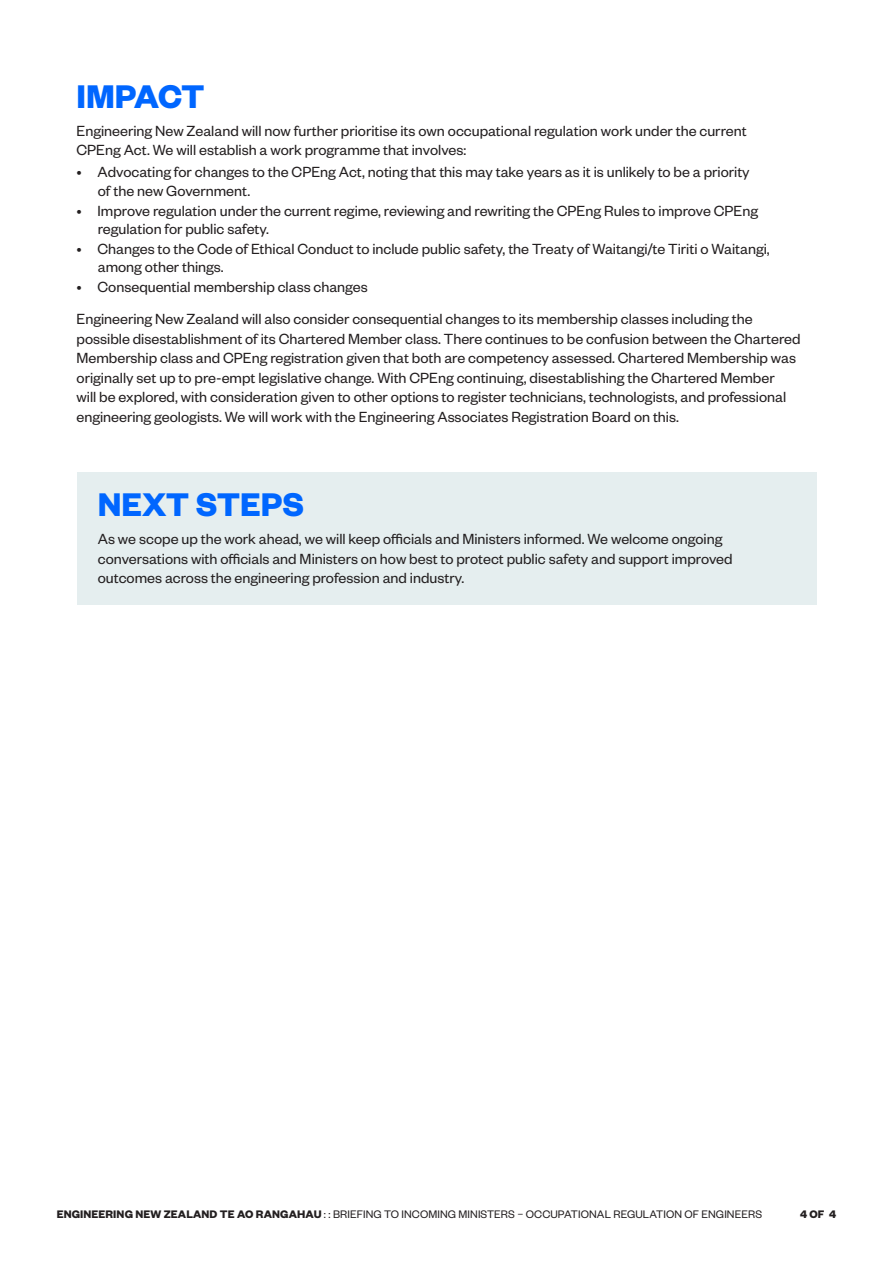
<style>
.page{position:relative;width:893px;height:1263px;background:#fff}
.page>*{position:absolute;margin:0;border:0;box-sizing:border-box;transform-origin:0 0}
.Header_1{font:700 36px "Founders Grotesk";color:#06f}
.Body{font:16.2px/19.5px "Founders Grotesk";color:#231f20}
.Body_before_list{font:16.2px/19.5px "Founders Grotesk";color:#231f20}
.t1{font:12px "Founders Grotesk";letter-spacing:.01em;color:#231f20}
.t2{font:700 12px "Founders Grotesk";color:#231f20}
.s1{font-weight:700}
</style>
<div class="page">
<div style="left:77px;top:472px;width:739px;height:132px;background:#e5eeef"></div>
<p class="Header_1" style="left:77px;top:73px;width:130px">IMPACT</p>
<p class="Body_before_list" style="left:77px;top:120px;width:672px">Engineering New Zealand will now further prioritise its own occupational regulation work under the current<br>CPEng Act. We will establish a work programme that involves:</p>
<p class="Body" style="left:98px;top:162px;width:653px;line-height:18px;text-indent:-21px">• Advocating for changes to the CPEng Act, noting that this may take years as it is unlikely to be a priority of the new Government.</p>
<p class="Body" style="left:98px;top:201px;width:662px;line-height:18px;text-indent:-21px">• Improve regulation under the current regime, reviewing and rewriting the CPEng Rules to improve CPEng regulation for public safety.</p>
<p class="Body" style="left:98px;top:239px;width:673px;line-height:18px;text-indent:-21px">• Changes to the Code of Ethical Conduct to include public safety, the Treaty of Waitangi/te Tiriti o Waitangi, among other things.</p>
<p class="Body" style="left:77px;top:276px;width:293px">• Consequential membership class changes</p>
<p class="Body" style="left:77px;top:308px;width:725px">Engineering New Zealand will also consider consequential changes to its membership classes including the possible disestablishment of its Chartered Member class. There continues to be confusion between the Chartered Membership class and CPEng registration given that both are competency assessed. Chartered Membership was originally set up to pre-empt legislative change. With CPEng continuing, disestablishing the Chartered Member<br>will be explored, with consideration given to other options to register technicians, technologists, and professional engineering geologists. We will work with the Engineering Associates Registration Board on this.</p>
<p class="Header_1" style="left:98px;top:482px;width:208px">NEXT STEPS</p>
<p class="Body" style="left:98px;top:528px;width:636px">As we scope up the work ahead, we will keep officials and Ministers informed. We welcome ongoing conversations with officials and Ministers on how best to protect public safety and support improved outcomes across the engineering profession and industry.</p>
<p class="t1" style="left:57px;top:1207px;width:707px"><span class="s1">ENGINEERING NEW ZEALAND TE AO RANGAHAU</span> : : BRIEFING TO INCOMING MINISTERS – OCCUPATIONAL REGULATION OF ENGINEERS</p>
<p class="t2" style="left:800px;top:1206px;width:38px">4 OF 4</p>
</div>
